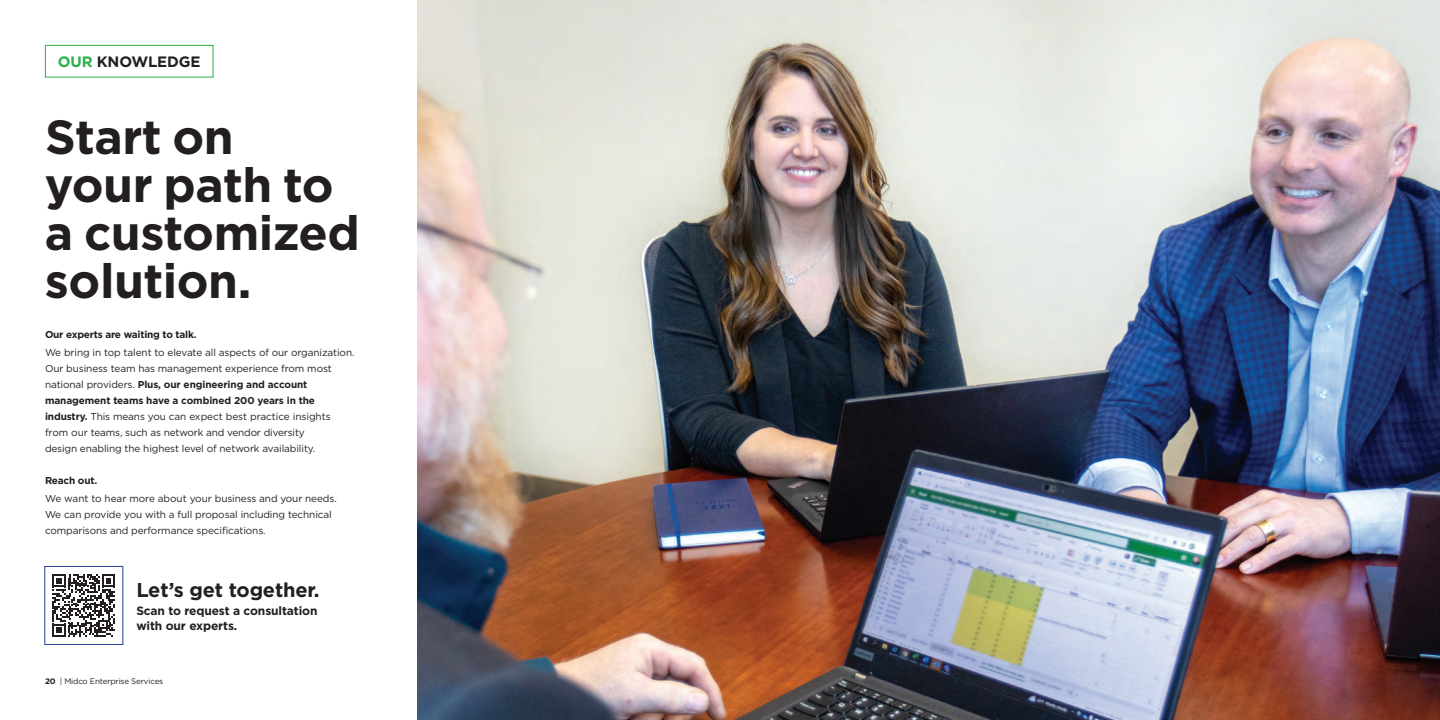
<style>
.page{position:relative;width:1440px;height:720px;background:#fff}
.page>*{position:absolute;margin:0;border:0;box-sizing:border-box;transform-origin:0 0}
.t1{font:700 48px/48px "Gotham";letter-spacing:-.01em;color:#231f20}
.t2{font:700 20px "Gotham";letter-spacing:-.01em;color:#231f20}
.t3{font:700 15px "Gotham";letter-spacing:-.01em;color:#231f20}
.t4{font:700 12px/15px "Gotham";letter-spacing:-.01em;color:#231f20}
.t5{font:10px/16px "Gotham";letter-spacing:-.01em;color:#231f20}
.t6{font:700 10px "Gotham";letter-spacing:-.02em;color:#231f20}
.t7{font:8px "Gotham";letter-spacing:-.02em;color:#231f20}
.s1{color:#28b24b}
.s2{font-weight:700}
</style>
<div class="page">
<img style="left:418px;top:0;width:1022px;height:720px">
<div style="left:45px;top:45px;width:168px;height:32px;border:1px solid #28b24b"></div>
<svg style="left:52px;top:574px;width:63px;height:63px"></svg>
<div style="left:44px;top:566px;width:79px;height:79px;border:1px solid #214291"></div>
<p class="t3" style="left:58px;top:52px;width:144px"><span class="s1">OUR</span> KNOWLEDGE</p>
<p class="t1" style="left:45px;top:113px;width:316px">Start on<br>your path to a customized solution.</p>
<p class="t6" style="left:45px;top:328px;width:153px">Our experts are waiting to talk.</p>
<p class="t5" style="left:45px;top:344px;width:311px">We bring in top talent to elevate all aspects of our organization.<br>Our business team has management experience from most national providers. <span class="s2">Plus, our engineering and account management teams have a combined 200 years in the industry.</span> This means you can expect best practice insights from our teams, such as network and vendor diversity<br>design enabling the highest level of network availability.</p>
<p class="t6" style="left:45px;top:474px;width:54px">Reach out.</p>
<p class="t5" style="left:45px;top:490px;width:293px">We want to hear more about your business and your needs.<br>We can provide you with a full proposal including technical comparisons and performance specifications.</p>
<p class="t2" style="left:136px;top:576px;width:185px">Let’s get together.</p>
<p class="t4" style="left:136px;top:603px;width:183px">Scan to request a consultation with our experts.</p>
<p class="t7" style="left:45px;top:676px;width:120px"><span class="s2">20</span> | Midco Enterprise Services</p>
</div>
